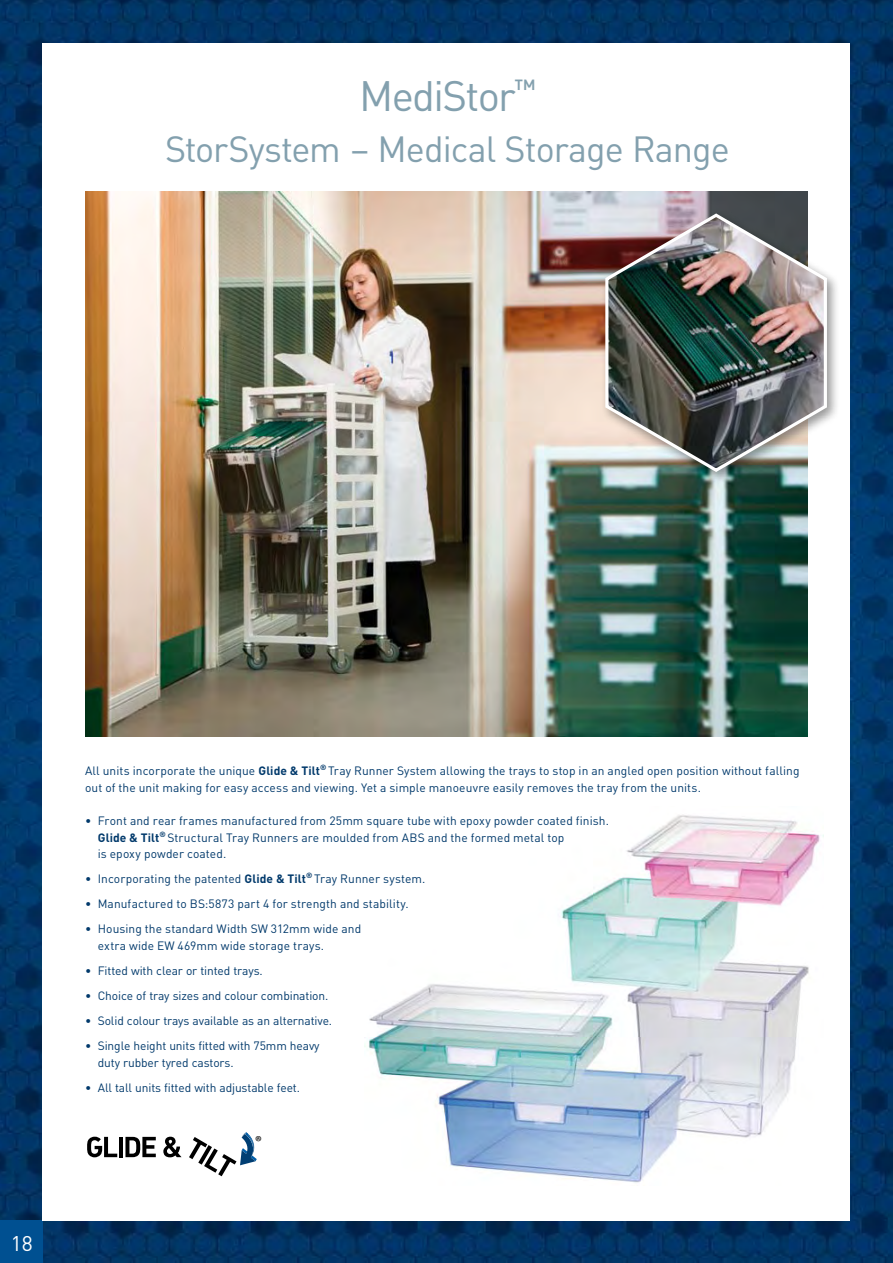
<style>
.page{position:relative;width:893px;height:1263px;background:#fff}
.page>*{position:absolute;margin:0;border:0;box-sizing:border-box;transform-origin:0 0}
.t1{font:42px "DIN";letter-spacing:-.04em;color:#83a0ae}
.t2{font:36px "DIN";letter-spacing:-.025em;color:#83a0ae}
.t3{font:21px "DIN";color:#fff}
.t4{font:16.2px "Myriad Pro";color:#000}
.t5{font:12px/16.5px "DIN";letter-spacing:.005em;color:#00396b}
.s1{font-weight:700}
</style>
<div class="page">
<img style="left:0;top:0;width:893px;height:1263px">
<div style="left:0;top:1220px;width:43px;height:43px;background:#005091"></div>
<div style="left:43px;top:43px;width:807px;height:1177px;background:#fff"></div>
<img style="left:365px;top:815px;width:458px;height:368px">
<svg style="left:87px;top:1137px;width:30px;height:20px"></svg>
<hr style="left:119px;top:1137px;width:4px;height:20px;background:#000">
<svg style="left:125px;top:1137px;width:31px;height:20px"></svg>
<svg style="left:163px;top:1137px;width:19px;height:20px"></svg>
<svg style="left:189px;top:1132px;width:68px;height:44px"></svg>
<img style="left:85px;top:191px;width:723px;height:546px">
<div style="left:601px;top:209px;width:239px;height:276px;background:#000;opacity:.4"></div>
<img style="left:603px;top:212px;width:225px;height:262px">
<h1 class="t1" style="left:359px;top:70px;width:178px">MediStor<sup>™</sup></h1>
<h2 class="t2" style="left:165px;top:126px;width:566px">StorSystem – Medical Storage Range</h2>
<h3 class="t3" style="left:11px;top:1230px;width:23px">18</h3>
<p class="t5" style="left:85px;top:763px;width:716px">All units incorporate the unique <span class="s1">Glide &amp; Tilt</span><sup>®</sup> Tray Runner System allowing the trays to stop in an angled open position without falling out of the unit making for easy access and viewing. Yet a simple manoeuvre easily removes the tray from the units.</p>
<p class="t5" style="left:98px;top:813px;width:513px;text-indent:-13px">• Front and rear frames manufactured from 25mm square tube with epoxy powder coated finish.<br><span class="s1">Glide &amp; Tilt</span><sup>®</sup> Structural Tray Runners are moulded from ABS and the formed metal top<br>is epoxy powder coated.</p>
<p class="t5" style="left:85px;top:871px;width:342px">• Incorporating the patented <span class="s1">Glide &amp; Tilt</span><sup>®</sup> Tray Runner system.</p>
<p class="t5" style="left:85px;top:896px;width:325px">• Manufactured to BS:5873 part 4 for strength and stability.</p>
<p class="t5" style="left:98px;top:921px;width:265px;text-indent:-13px">• Housing the standard Width SW 312mm wide and extra wide EW 469mm wide storage trays.</p>
<p class="t5" style="left:85px;top:962px;width:179px">• Fitted with clear or tinted trays.</p>
<p class="t5" style="left:85px;top:987px;width:245px">• Choice of tray sizes and colour combination.</p>
<p class="t5" style="left:85px;top:1012px;width:249px">• Solid colour trays available as an alternative.</p>
<p class="t5" style="left:98px;top:1037px;width:223px;text-indent:-13px">• Single height units fitted with 75mm heavy duty rubber tyred castors.</p>
<p class="t5" style="left:85px;top:1079px;width:216px">• All tall units fitted with adjustable feet.</p>
<h3 class="t4" style="left:255px;top:1131px;width:8px">®</h3>
</div>
